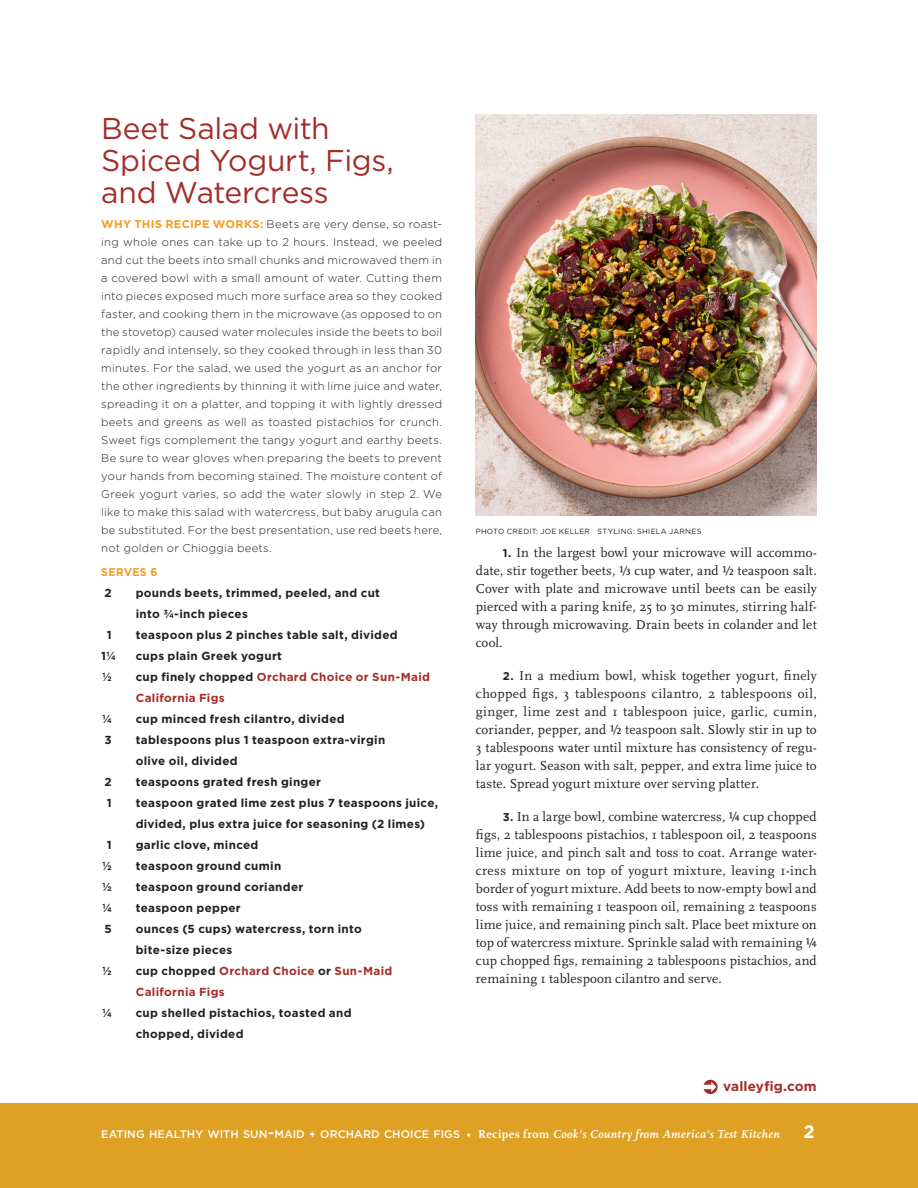
<style>
.page{position:relative;width:918px;height:1188px;background:#fff}
.page>*{position:absolute;margin:0;border:0;box-sizing:border-box;transform-origin:0 0}
.Recipe_-_Name{font:30px/32.2px "Gotham";letter-spacing:-.01em;color:#a42d2a}
.t1{font:700 18px "Gotham";color:#fff}
.Recipe_-_steps{font:13.5px/18px "Scala OT";letter-spacing:.015em;color:#231f20;text-align:justify}
.Recipe_-_Name-2{font:700 13.5px "Gotham";letter-spacing:.01em;color:#a42d2a}
.Recipe_title_ingredi{font:700 11.7px "Gotham";letter-spacing:.025em;color:#231f20}
.Recipe_title_ingredi-2{font:700 11.7px "Gotham";letter-spacing:.025em;color:#a42d2a}
.Recipe_-_head_note{font:300 11.25px/18px "Gotham";letter-spacing:.02em;color:#231f20;text-align:justify}
.Recipe_-_serves{font:700 11.25px "Gotham";letter-spacing:.04em;color:#f29d22;scale:.95 1}
.t2{font:500 10.95px "Gotham";letter-spacing:.005em;color:#fff}
.coverpg_-_episode{font:7.5px "Gotham";letter-spacing:.035em;color:#231f20}
.s1{font-weight:700;color:#f29d22}
.s2{color:#231f20}
.s3{font-family:"Gotham";font-weight:700;font-size:11.25px}
.s4{font-size:15.75px}
.s5{font-size:10.5px}
.s6{font-size:11.25px}
.s7{font-family:"Scala OT";font-weight:700;font-size:12px}
.s8{font-family:"Scala OT";font-weight:700;font-style:italic;font-size:12px}
</style>
<div class="page">
<div style="left:0;top:1103px;width:918px;height:85px;background:#dfa124"></div>
<svg style="left:704px;top:1080px;width:14px;height:14px"></svg>
<img style="left:476px;top:115px;width:341px;height:401px">
<p class="Recipe_-_Name" style="left:101px;top:111px;width:294px">Beet Salad with<br>Spiced Yogurt, Figs, and Watercress</p>
<p class="Recipe_-_head_note" style="left:101px;top:215px;width:342px"><span class="s1">WHY THIS RECIPE WORKS:</span> Beets are very dense, so roast&shy;ing whole ones can take up to 2 hours. Instead, we peeled and cut the beets into small chunks and microwaved them in a covered bowl with a small amount of water. Cutting them into pieces exposed much more surface area so they cooked faster, and cooking them in the microwave (as opposed to on the stovetop) caused water molecules inside the beets to boil rapidly and intensely, so they cooked through in less than 30 minutes. For the salad, we used the yogurt as an anchor for the other ingredients by thinning it with lime juice and water, spreading it on a platter, and topping it with lightly dressed beets and greens as well as toasted pistachios for crunch.<br>Sweet figs complement the tangy yogurt and earthy beets.<br>Be sure to wear gloves when preparing the beets to prevent your hands from becoming stained. The moisture content of Greek yogurt varies, so add the water slowly in step 2. We like to make this salad with watercress, but baby arugula can be substituted. For the best presentation, use red beets here, not golden or Chioggia beets.</p>
<p class="Recipe_-_serves" style="left:101px;top:565px;width:61px">SERVES 6</p>
<p class="Recipe_title_ingredi" style="left:104px;top:585px;width:9px">2</p>
<p class="Recipe_title_ingredi" style="left:136px;top:585px;width:246px">pounds beets, trimmed, peeled, and cut</p>
<p class="Recipe_title_ingredi" style="left:136px;top:606px;width:114px">into ¾-inch pieces</p>
<p class="Recipe_title_ingredi" style="left:107px;top:627px;width:6px">1</p>
<p class="Recipe_title_ingredi" style="left:136px;top:627px;width:263px">teaspoon plus 2 pinches table salt, divided</p>
<p class="Recipe_title_ingredi" style="left:101px;top:648px;width:16px">1¼</p>
<p class="Recipe_title_ingredi" style="left:136px;top:648px;width:148px">cups plain Greek yogurt</p>
<p class="Recipe_title_ingredi" style="left:102px;top:669px;width:11px">½</p>
<p class="Recipe_title_ingredi-2" style="left:136px;top:669px;width:296px"><span class="s2">cup finely chopped</span> Orchard Choice or Sun-Maid</p>
<p class="Recipe_title_ingredi-2" style="left:136px;top:690px;width:91px">California Figs</p>
<p class="Recipe_title_ingredi" style="left:102px;top:711px;width:11px">¼</p>
<p class="Recipe_title_ingredi" style="left:136px;top:711px;width:210px">cup minced fresh cilantro, divided</p>
<p class="Recipe_title_ingredi" style="left:104px;top:732px;width:9px">3</p>
<p class="Recipe_title_ingredi" style="left:136px;top:732px;width:251px">tablespoons plus 1 teaspoon extra-virgin</p>
<p class="Recipe_title_ingredi" style="left:136px;top:753px;width:103px">olive oil, divided</p>
<p class="Recipe_title_ingredi" style="left:104px;top:774px;width:9px">2</p>
<p class="Recipe_title_ingredi" style="left:136px;top:774px;width:187px">teaspoons grated fresh ginger</p>
<p class="Recipe_title_ingredi" style="left:107px;top:795px;width:6px">1</p>
<p class="Recipe_title_ingredi" style="left:136px;top:795px;width:304px">teaspoon grated lime zest plus 7 teaspoons juice,</p>
<p class="Recipe_title_ingredi" style="left:136px;top:816px;width:291px">divided, plus extra juice for seasoning (2 limes)</p>
<p class="Recipe_title_ingredi" style="left:107px;top:837px;width:6px">1</p>
<p class="Recipe_title_ingredi" style="left:136px;top:837px;width:124px">garlic clove, minced</p>
<p class="Recipe_title_ingredi" style="left:102px;top:858px;width:11px">½</p>
<p class="Recipe_title_ingredi" style="left:136px;top:858px;width:147px">teaspoon ground cumin</p>
<p class="Recipe_title_ingredi" style="left:102px;top:879px;width:11px">½</p>
<p class="Recipe_title_ingredi" style="left:136px;top:879px;width:169px">teaspoon ground coriander</p>
<p class="Recipe_title_ingredi" style="left:102px;top:900px;width:11px">¼</p>
<p class="Recipe_title_ingredi" style="left:136px;top:900px;width:107px">teaspoon pepper</p>
<p class="Recipe_title_ingredi" style="left:104px;top:921px;width:9px">5</p>
<p class="Recipe_title_ingredi" style="left:136px;top:921px;width:228px">ounces (5 cups) watercress, torn into</p>
<p class="Recipe_title_ingredi" style="left:136px;top:942px;width:98px">bite-size pieces</p>
<p class="Recipe_title_ingredi" style="left:102px;top:963px;width:11px">½</p>
<p class="Recipe_title_ingredi-2" style="left:136px;top:963px;width:258px"><span class="s2">cup chopped</span> Orchard Choice <span class="s2">or</span> Sun-Maid</p>
<p class="Recipe_title_ingredi-2" style="left:136px;top:984px;width:91px">California Figs</p>
<p class="Recipe_title_ingredi" style="left:102px;top:1005px;width:11px">¼</p>
<p class="Recipe_title_ingredi" style="left:136px;top:1005px;width:217px">cup shelled pistachios, toasted and</p>
<p class="Recipe_title_ingredi" style="left:136px;top:1026px;width:109px">chopped, divided</p>
<p class="coverpg_-_episode" style="left:476px;top:526px;width:227px">PHOTO CREDIT: JOE KELLER STYLING: SHIELA JARNES</p>
<p class="Recipe_-_steps" style="left:476px;top:544px;width:342px;text-indent:27px"><span class="s3">1.</span> In the largest bowl your microwave will accommo&shy;date, stir together beets, ⅓ cup water, and ½ teaspoon salt.<br>Cover with plate and microwave until beets can be easily pierced with a paring knife, 25 to 30 minutes, stirring half&shy;way through microwaving. Drain beets in colander and let cool.</p>
<p class="Recipe_-_steps" style="left:476px;top:667px;width:342px;text-indent:27px"><span class="s3">2.</span> In a medium bowl, whisk together yogurt, finely chopped figs, 3 tablespoons cilantro, 2 tablespoons oil, ginger, lime zest and 1 tablespoon juice, garlic, cumin, coriander, pepper, and ½ teaspoon salt. Slowly stir in up to 3 tablespoons water until mixture has consistency of regu&shy;lar yogurt. Season with salt, pepper, and extra lime juice to taste. Spread yogurt mixture over serving platter.</p>
<p class="Recipe_-_steps" style="left:476px;top:808px;width:342px;text-indent:27px"><span class="s3">3.</span> In a large bowl, combine watercress, ¼ cup chopped figs, 2 tablespoons pistachios, 1 tablespoon oil, 2 teaspoons lime juice, and pinch salt and toss to coat. Arrange water&shy;cress mixture on top of yogurt mixture, leaving 1-inch border of yogurt mixture. Add beets to now-empty bowl and toss with remaining 1 teaspoon oil, remaining 2 teaspoons lime juice, and remaining pinch salt. Place beet mixture on top of watercress mixture. Sprinkle salad with remaining ¼ cup chopped figs, remaining 2 tablespoons pistachios, and remaining 1 tablespoon cilantro and serve.</p>
<p class="Recipe_-_Name-2" style="left:723px;top:1077px;width:95px">valleyfig.com</p>
<p class="t2" style="left:101px;top:1127px;width:680px">EATING HEALTHY WITH SUN<span class="s4">-</span>MAID <span class="s5">+</span> ORCHARD CHOICE FIGS <span class="s6">•</span> <span class="s7">Recipes from</span> <span class="s8">Cook's Country from America's Test Kitchen</span></p>
<p class="t1" style="left:804px;top:1119px;width:13px">2</p>
</div>
